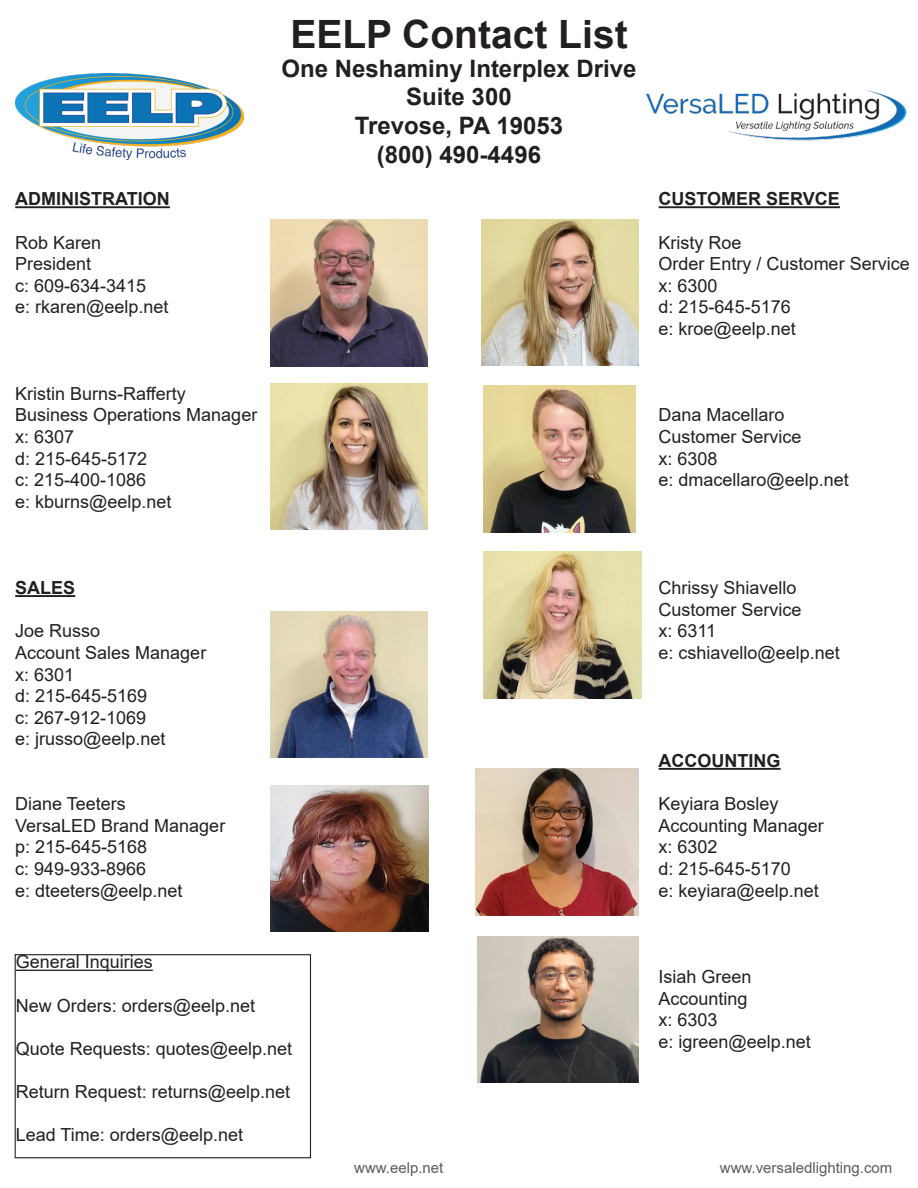
<style>
.page{position:relative;width:918px;height:1188px;background:#fff}
.page>*{position:absolute;margin:0;border:0;box-sizing:border-box;transform-origin:0 0}
.t1{font:700 39px "Arial";color:#231f20}
.t2{font:700 24px "Arial";color:#231f20}
.t3{font:18px "Arial";color:#231f20}
.t4{font:700 18px "Arial";color:#231f20}
.t5{font:15px "Arial";color:#5c5c5f}
</style>
<div class="page">
<img style="left:15px;top:73px;width:228px;height:87px">
<img style="left:646px;top:90px;width:261px;height:51px">
<hr style="left:15px;top:206px;width:155px;height:2px;background:#231f20">
<hr style="left:15px;top:595px;width:60px;height:2px;background:#231f20">
<img style="left:271px;top:383px;width:157px;height:146px">
<img style="left:271px;top:220px;width:157px;height:146px">
<img style="left:271px;top:785px;width:157px;height:147px">
<img style="left:270px;top:611px;width:158px;height:147px">
<hr style="left:659px;top:206px;width:181px;height:2px;background:#231f20">
<hr style="left:659px;top:768px;width:122px;height:2px;background:#231f20">
<img style="left:483px;top:552px;width:159px;height:146px">
<img style="left:483px;top:386px;width:153px;height:146px">
<img style="left:481px;top:219px;width:158px;height:147px">
<img style="left:477px;top:936px;width:162px;height:147px">
<img style="left:476px;top:769px;width:163px;height:146px">
<hr style="left:16px;top:970px;width:137px;height:1px;background:#231f20">
<div style="left:15px;top:954px;width:296px;height:204px;border:1px solid #231f20"></div>
<p class="t4" style="left:15px;top:186px;width:156px">ADMINISTRATION</p>
<p class="t3" style="left:15px;top:230px;width:88px">Rob Karen</p>
<p class="t3" style="left:15px;top:251px;width:78px">President</p>
<p class="t3" style="left:15px;top:273px;width:133px">c: 609-634-3415</p>
<p class="t3" style="left:15px;top:295px;width:155px">e: rkaren@eelp.net</p>
<p class="t3" style="left:15px;top:381px;width:172px">Kristin Burns-Rafferty</p>
<p class="t3" style="left:15px;top:403px;width:244px">Business Operations Manager</p>
<p class="t3" style="left:15px;top:424px;width:61px">x: 6307</p>
<p class="t3" style="left:15px;top:446px;width:134px">d: 215-645-5172</p>
<p class="t3" style="left:15px;top:467px;width:133px">c: 215-400-1086</p>
<p class="t3" style="left:15px;top:489px;width:158px">e: kburns@eelp.net</p>
<p class="t1" style="left:290px;top:7px;width:339px">EELP Contact List</p>
<p class="t2" style="left:282px;top:51px;width:356px">One Neshaminy Interplex Drive</p>
<p class="t2" style="left:406px;top:80px;width:107px">Suite 300</p>
<p class="t2" style="left:355px;top:109px;width:210px">Trevose, PA 19053</p>
<p class="t2" style="left:377px;top:138px;width:166px">(800) 490-4496</p>
<p class="t4" style="left:659px;top:186px;width:183px">CUSTOMER SERVCE</p>
<p class="t3" style="left:659px;top:230px;width:85px">Kristy Roe</p>
<p class="t3" style="left:659px;top:251px;width:253px">Order Entry / Customer Service</p>
<p class="t3" style="left:659px;top:273px;width:61px">x: 6300</p>
<p class="t3" style="left:659px;top:295px;width:134px">d: 215-645-5176</p>
<p class="t3" style="left:659px;top:316px;width:139px">e: kroe@eelp.net</p>
<p class="t3" style="left:659px;top:403px;width:128px">Dana Macellaro</p>
<p class="t3" style="left:659px;top:424px;width:145px">Customer Service</p>
<p class="t3" style="left:659px;top:446px;width:61px">x: 6308</p>
<p class="t3" style="left:659px;top:467px;width:192px">e: dmacellaro@eelp.net</p>
<p class="t4" style="left:15px;top:575px;width:62px">SALES</p>
<p class="t3" style="left:15px;top:619px;width:87px">Joe Russo</p>
<p class="t3" style="left:15px;top:640px;width:193px">Account Sales Manager</p>
<p class="t3" style="left:15px;top:662px;width:61px">x: 6301</p>
<p class="t3" style="left:15px;top:683px;width:134px">d: 215-645-5169</p>
<p class="t3" style="left:15px;top:705px;width:133px">c: 267-912-1069</p>
<p class="t3" style="left:15px;top:727px;width:152px">e: jrusso@eelp.net</p>
<p class="t3" style="left:15px;top:791px;width:112px">Diane Teeters</p>
<p class="t3" style="left:15px;top:813px;width:212px">VersaLED Brand Manager</p>
<p class="t3" style="left:15px;top:835px;width:134px">p: 215-645-5168</p>
<p class="t3" style="left:15px;top:856px;width:133px">c: 949-933-8966</p>
<p class="t3" style="left:15px;top:878px;width:169px">e: dteeters@eelp.net</p>
<p class="t3" style="left:16px;top:950px;width:139px">General Inquiries</p>
<p class="t3" style="left:16px;top:993px;width:241px">New Orders: orders@eelp.net</p>
<p class="t3" style="left:16px;top:1036px;width:278px">Quote Requests: quotes@eelp.net</p>
<p class="t3" style="left:16px;top:1079px;width:276px">Return Request: returns@eelp.net</p>
<p class="t3" style="left:16px;top:1122px;width:229px">Lead Time: orders@eelp.net</p>
<p class="t3" style="left:659px;top:575px;width:140px">Chrissy Shiavello</p>
<p class="t3" style="left:659px;top:597px;width:145px">Customer Service</p>
<p class="t3" style="left:659px;top:619px;width:59px">x: 6311</p>
<p class="t3" style="left:659px;top:640px;width:183px">e: cshiavello@eelp.net</p>
<p class="t4" style="left:659px;top:748px;width:123px">ACCOUNTING</p>
<p class="t3" style="left:659px;top:791px;width:122px">Keyiara Bosley</p>
<p class="t3" style="left:659px;top:813px;width:167px">Accounting Manager</p>
<p class="t3" style="left:659px;top:835px;width:61px">x: 6302</p>
<p class="t3" style="left:659px;top:856px;width:134px">d: 215-645-5170</p>
<p class="t3" style="left:659px;top:878px;width:162px">e: keyiara@eelp.net</p>
<p class="t3" style="left:659px;top:964px;width:95px">Isiah Green</p>
<p class="t3" style="left:659px;top:986px;width:91px">Accounting</p>
<p class="t3" style="left:659px;top:1007px;width:61px">x: 6303</p>
<p class="t3" style="left:659px;top:1029px;width:154px">e: igreen@eelp.net</p>
<p class="t5" style="left:354px;top:1157px;width:91px">www.eelp.net</p>
<p class="t5" style="left:720px;top:1157px;width:174px">www.versaledlighting.com</p>
</div>
